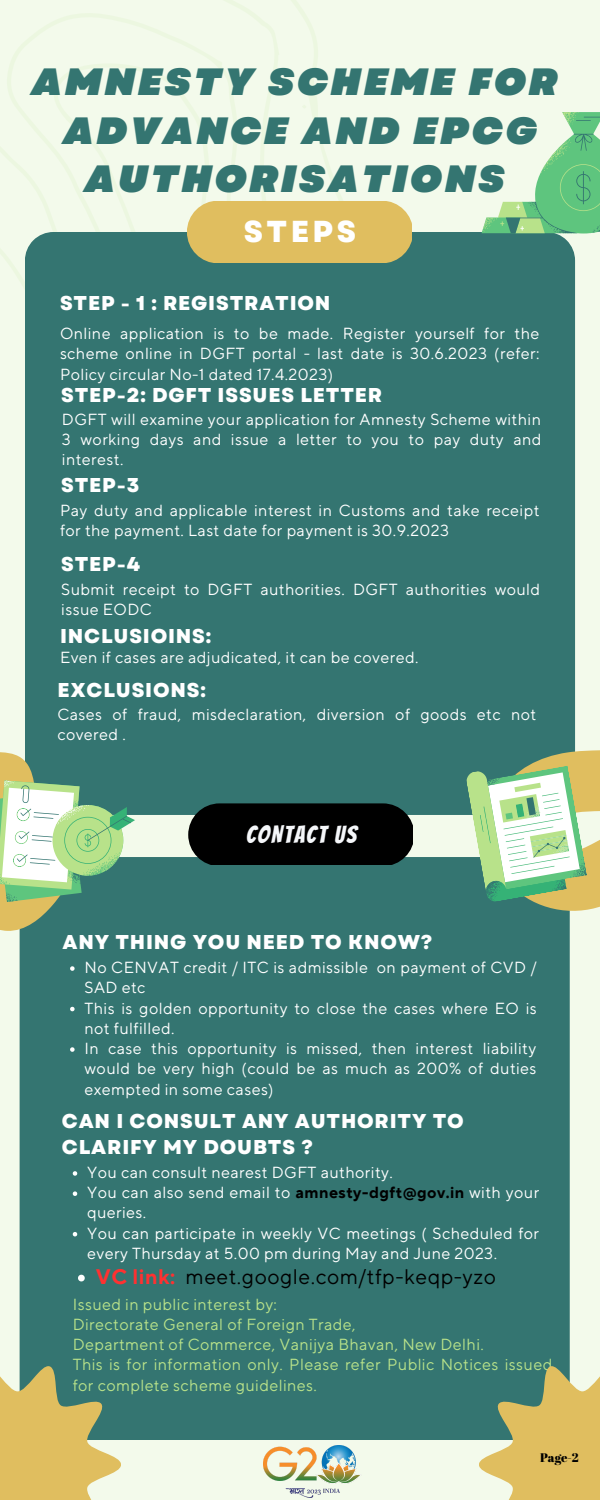
<style>
.page{position:relative;width:600px;height:1500px;background:#f3faeb}
.page>*{position:absolute;margin:0;border:0;box-sizing:border-box;transform-origin:0 0}
.t1{font:italic 900 38px/48.8px "Garet";letter-spacing:.08em;color:#347571;text-align:center}
.t2{font:800 30.3px "Garet";letter-spacing:.115em;color:#fff}
.t3{font:24px "Bangers";letter-spacing:.07em;color:#f5f7fa}
.t4{font:21px "TT Norms Pro";letter-spacing:.025em;color:#000}
.t5{font:800 20px/25.5px "Garet";letter-spacing:.04em;color:#fff}
.t6{font:16px/20.2px "TT Norms Pro";letter-spacing:.025em;color:#fff}
.t7{font:16px/20.2px "TT Norms Pro";letter-spacing:.025em;color:#b8e28a}
.t8{font:12.4px "Abril Fatface";color:#000}
.s1{font-weight:700;color:#000}
.s2{font-weight:700;color:#ff3131}
</style>
<div class="page">
<div style="left:20px;top:857px;width:550px;height:582px;background:#347571"></div>
<svg style="left:0;top:0;width:343px;height:289px"></svg>
<div style="left:25px;top:232px;width:550px;height:582px;background:#347571"></div>
<svg style="left:482px;top:654px;width:118px;height:322px;fill:#347571"></svg>
<svg style="left:465px;top:758px;width:124px;height:145px;background:#b0d0a6"></svg>
<svg style="left:0;top:1364px;width:121px;height:136px;background:#b8b271"></svg>
<svg style="left:479px;top:1364px;width:121px;height:136px;background:#bbb472"></svg>
<svg style="left:482px;top:112px;width:118px;height:122px"></svg>
<svg style="left:0;top:752px;width:135px;height:180px;background:#8eb694"></svg>
<div style="left:187px;top:201px;width:225px;height:61px;background:#e0be5f"></div>
<svg style="left:188px;top:803px;width:225px;height:62px;background:#050908"></svg>
<img style="left:264px;top:1445px;width:96px;height:53px">
<svg style="left:70px;top:966px;width:5px;height:5px"></svg>
<svg style="left:70px;top:1007px;width:5px;height:4px"></svg>
<svg style="left:70px;top:1047px;width:5px;height:5px"></svg>
<svg style="left:73px;top:1171px;width:4px;height:5px"></svg>
<svg style="left:73px;top:1191px;width:4px;height:5px"></svg>
<svg style="left:73px;top:1232px;width:4px;height:4px"></svg>
<svg style="left:78px;top:1275px;width:7px;height:6px"></svg>
<h1 class="t1" style="left:31px;top:57px;width:528px">AMNESTY SCHEME FOR<br>ADVANCE AND EPCG<br>AUTHORISATIONS</h1>
<h2 class="t2" style="left:244px;top:209px;width:114px">STEPS</h2>
<p class="t5" style="left:60px;top:290px;width:272px">STEP - 1 : REGISTRATION</p>
<p class="t6" style="left:60px;top:324px;width:481px;text-align:justify">Online application is to be made. Register yourself for the scheme online in DGFT portal - last date is 30.6.2023 (refer:<br>Policy circular No-1 dated 17.4.2023)</p>
<p class="t5" style="left:61px;top:382px;width:322px">STEP-2: DGFT ISSUES LETTER</p>
<p class="t6" style="left:62px;top:409px;width:481px;text-align:justify">DGFT will examine your application for Amnesty Scheme within 3 working days and issue a letter to you to pay duty and interest.</p>
<p class="t5" style="left:61px;top:473px;width:80px">STEP-3</p>
<p class="t6" style="left:60px;top:501px;width:481px">Pay duty and applicable interest in Customs and take receipt for the payment. Last date for payment is 30.9.2023</p>
<p class="t5" style="left:61px;top:551px;width:80px">STEP-4</p>
<p class="t6" style="left:61px;top:580px;width:480px">Submit receipt to DGFT authorities. DGFT authorities would issue EODC</p>
<p class="t5" style="left:60px;top:623px;width:153px">INCLUSIOINS:</p>
<p class="t6" style="left:60px;top:648px;width:360px">Even if cases are adjudicated, it can be covered.</p>
<p class="t5" style="left:57px;top:677px;width:150px">EXCLUSIONS:</p>
<p class="t6" style="left:57px;top:705px;width:480px">Cases of fraud, misdeclaration, diversion of goods etc not covered .</p>
<h3 class="t3" style="left:246px;top:822px;width:112px">CONTACT US</h3>
<p class="t5" style="left:63px;top:929px;width:371px">ANY THING YOU NEED TO KNOW?</p>
<p class="t6" style="left:85px;top:958px;width:454px">No CENVAT credit / ITC is admissible on payment of CVD / SAD etc<br>This is golden opportunity to close the cases where EO is not fulfilled.<br>In case this opportunity is missed, then interest liability would be very high (could be as much as 200% of duties exempted in some cases)</p>
<p class="t5" style="left:62px;top:1108px;width:403px">CAN I CONSULT ANY AUTHORITY TO<br>CLARIFY MY DOUBTS ?</p>
<p class="t6" style="left:87px;top:1163px;width:453px">You can consult nearest DGFT authority.<br>You can also send email to <span class="s1">amnesty-dgft@gov.in</span> with your queries.<br>You can participate in weekly VC meetings ( Scheduled for every Thursday at 5.00 pm during May and June 2023.</p>
<h3 class="t4" style="left:96px;top:1265px;width:402px"><span class="s2">VC link:</span> meet.google.com/tfp-keqp-yzo</h3>
<p class="t7" style="left:73px;top:1295px;width:481px">Issued in public interest by:<br>Directorate General of Foreign Trade,<br>Department of Commerce, Vanijya Bhavan, New Delhi.<br>This is for information only. Please refer Public Notices issued for complete scheme guidelines.</p>
<p class="t8" style="left:540px;top:1449px;width:40px">Page-2</p>
</div>
